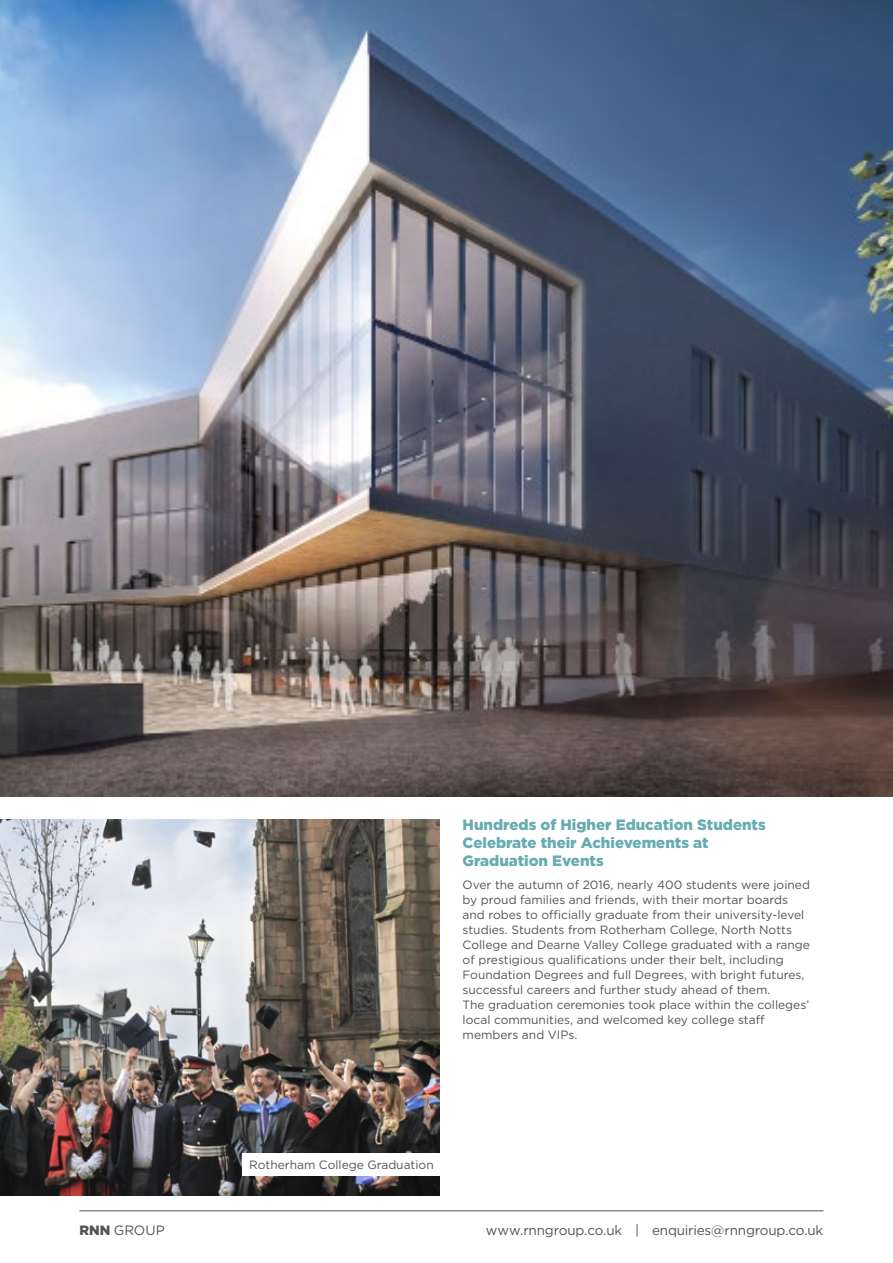
<style>
.page{position:relative;width:893px;height:1263px;background:#fff}
.page>*{position:absolute;margin:0;border:0;box-sizing:border-box;transform-origin:0 0}
.t1{font:900 15px/18px "Gotham";color:#66acb1}
.t2{font:13.5px "Gotham";letter-spacing:-.015em;color:#545352}
.t3{font:12px/15px "Gotham";color:#545352}
.s1{font-weight:900}
</style>
<div class="page">
<img style="left:0;top:0;width:893px;height:797px">
<img style="left:0;top:819px;width:440px;height:376px">
<div style="left:242px;top:1153px;width:204px;height:23px;background:#fff"></div>
<hr style="left:80px;top:1210px;width:743px;height:1px;background:#545352">
<p class="t1" style="left:463px;top:815px;width:305px">Hundreds of Higher Education Students<br>Celebrate their Achievements at<br>Graduation Events</p>
<p class="t3" style="left:463px;top:876px;width:349px">Over the autumn of 2016, nearly 400 students were joined by proud families and friends, with their mortar boards and robes to officially graduate from their university-level studies. Students from Rotherham College, North Notts College and Dearne Valley College graduated with a range of prestigious qualifications under their belt, including Foundation Degrees and full Degrees, with bright futures, successful careers and further study ahead of them.<br>The graduation ceremonies took place within the colleges’ local communities, and welcomed key college staff members and VIPs.</p>
<p class="t3" style="left:249px;top:1157px;width:186px">Rotherham College Graduation</p>
<p class="t2" style="left:80px;top:1222px;width:87px"><span class="s1">RNN</span> GROUP</p>
<p class="t2" style="left:486px;top:1222px;width:339px">www.rnngroup.co.uk | enquiries@rnngroup.co.uk</p>
</div>
